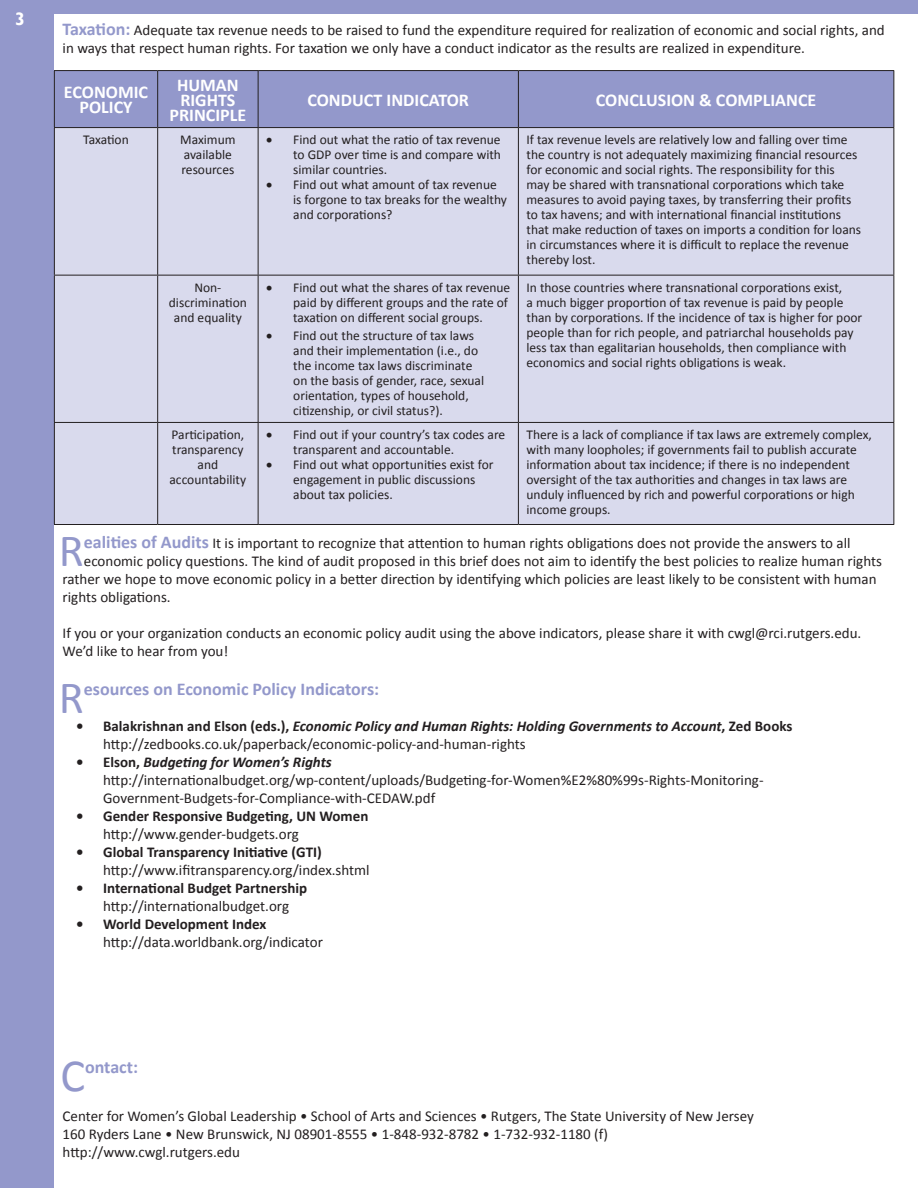
<style>
.page{position:relative;width:918px;height:1188px;background:#fff}
.page>*{position:absolute;margin:0;border:0;box-sizing:border-box;transform-origin:0 0}
.t1{font:46.35px "Calibri";color:#9398cb}
.t2{font:700 18px/15px "Calibri";color:#fff;text-align:center}
.t3{font:700 18px "Calibri";color:#9398cb}
.t4{font:700 18px "Gill Sans";color:#fff}
.t5{font:15px/18px "Calibri";color:#231f20}
.t6{font:700 15px/18px "Calibri";color:#231f20}
.Default{font:13.5px/15px "Calibri";color:#231f20}
.List_Paragraph{font:13.5px/15px "Calibri";color:#231f20}
.s1{font-weight:700;font-size:18px;color:#9398cb}
.s2{font-weight:700}
.s3{font-weight:700;font-style:italic}
.s4{font-weight:400}
</style>
<div class="page">
<div style="left:49px;top:117px;width:845px;height:407px;background:#d9daed"></div>
<div style="left:0;top:0;width:54px;height:1188px;background:#9398cb"></div>
<div style="left:54px;top:0;width:864px;height:14px;background:#9398cb"></div>
<div style="left:55px;top:71px;width:838px;height:56px;background:#9398cb"></div>
<hr style="left:54px;top:70px;width:104px;height:1px;background:#231f20">
<hr style="left:158px;top:70px;width:100px;height:1px;background:#231f20">
<hr style="left:258px;top:70px;width:260px;height:1px;background:#231f20">
<hr style="left:518px;top:70px;width:376px;height:1px;background:#231f20">
<hr style="left:54px;top:127px;width:104px;height:1px;background:#231f20">
<hr style="left:158px;top:127px;width:100px;height:1px;background:#231f20">
<hr style="left:258px;top:127px;width:260px;height:1px;background:#231f20">
<hr style="left:518px;top:127px;width:376px;height:1px;background:#231f20">
<hr style="left:54px;top:275px;width:104px;height:1px;background:#231f20">
<hr style="left:158px;top:275px;width:100px;height:1px;background:#231f20">
<hr style="left:258px;top:275px;width:260px;height:1px;background:#231f20">
<hr style="left:518px;top:275px;width:376px;height:1px;background:#231f20">
<hr style="left:54px;top:422px;width:104px;height:1px;background:#231f20">
<hr style="left:158px;top:422px;width:100px;height:1px;background:#231f20">
<hr style="left:258px;top:422px;width:260px;height:1px;background:#231f20">
<hr style="left:518px;top:422px;width:376px;height:1px;background:#231f20">
<hr style="left:54px;top:524px;width:104px;height:1px;background:#231f20">
<hr style="left:158px;top:524px;width:100px;height:1px;background:#231f20">
<hr style="left:258px;top:524px;width:260px;height:1px;background:#231f20">
<hr style="left:518px;top:524px;width:376px;height:1px;background:#231f20">
<hr style="left:54px;top:71px;width:1px;height:56px;background:#231f20">
<hr style="left:54px;top:128px;width:1px;height:147px;background:#231f20">
<hr style="left:54px;top:276px;width:1px;height:146px;background:#231f20">
<hr style="left:54px;top:423px;width:1px;height:101px;background:#231f20">
<hr style="left:157px;top:71px;width:1px;height:56px;background:#231f20">
<hr style="left:258px;top:71px;width:1px;height:56px;background:#231f20">
<hr style="left:518px;top:71px;width:1px;height:56px;background:#231f20">
<hr style="left:893px;top:71px;width:1px;height:56px;background:#231f20">
<hr style="left:157px;top:128px;width:1px;height:147px;background:#231f20">
<hr style="left:258px;top:128px;width:1px;height:147px;background:#231f20">
<hr style="left:518px;top:128px;width:1px;height:147px;background:#231f20">
<hr style="left:893px;top:128px;width:1px;height:147px;background:#231f20">
<hr style="left:157px;top:276px;width:1px;height:146px;background:#231f20">
<hr style="left:258px;top:276px;width:1px;height:146px;background:#231f20">
<hr style="left:518px;top:276px;width:1px;height:146px;background:#231f20">
<hr style="left:893px;top:276px;width:1px;height:146px;background:#231f20">
<hr style="left:157px;top:423px;width:1px;height:101px;background:#231f20">
<hr style="left:258px;top:423px;width:1px;height:101px;background:#231f20">
<hr style="left:518px;top:423px;width:1px;height:101px;background:#231f20">
<hr style="left:893px;top:423px;width:1px;height:101px;background:#231f20">
<p class="t4" style="left:15px;top:8px;width:11px">3</p>
<p class="t5" style="left:63px;top:21px;width:824px"><span class="s1">Taxation:</span> Adequate tax revenue needs to be raised to fund the expenditure required for realization of economic and social rights, and in ways that respect human rights. For taxation we only have a conduct indicator as the results are realized in expenditure.</p>
<p class="t2" style="left:64px;top:85px;width:86px">ECONOMIC<br>POLICY</p>
<p class="t2" style="left:170px;top:77px;width:78px">HUMAN<br>RIGHTS<br>PRINCIPLE</p>
<p class="t2" style="left:307px;top:92px;width:163px">CONDUCT INDICATOR</p>
<p class="t2" style="left:596px;top:92px;width:222px">CONCLUSION &amp; COMPLIANCE</p>
<p class="Default" style="left:83px;top:133px;width:47px">Taxation</p>
<p class="Default" style="left:180px;top:133px;width:57px">Maximum available resources</p>
<p class="List_Paragraph" style="left:293px;top:133px;width:209px;text-align:justify;text-indent:-27px">• Find out what the ratio of tax revenue to GDP over time is and compare with similar countries.</p>
<p class="List_Paragraph" style="left:293px;top:178px;width:215px;text-indent:-27px">• Find out what amount of tax revenue is forgone to tax breaks for the wealthy and corporations?</p>
<p class="Default" style="left:169px;top:280px;width:80px;text-align:center">Non&shy;discrimination and equality</p>
<p class="Default" style="left:293px;top:280px;width:219px;text-indent:-27px">• Find out what the shares of tax revenue paid by different groups and the rate of taxation on different social groups.</p>
<p class="Default" style="left:293px;top:328px;width:192px;text-indent:-27px">• Find out the structure of tax laws and their implementation (i.e., do the income tax laws discriminate on the basis of gender, race, sexual orientation, types of household, citizenship, or civil status?).</p>
<p class="Default" style="left:170px;top:427px;width:78px;text-align:center">Participation, transparency and accountability</p>
<p class="List_Paragraph" style="left:293px;top:427px;width:214px;text-indent:-27px">• Find out if your country’s tax codes are transparent and accountable.</p>
<p class="List_Paragraph" style="left:293px;top:457px;width:202px;text-indent:-27px">• Find out what opportunities exist for engagement in public discussions about tax policies.</p>
<p class="Default" style="left:526px;top:133px;width:336px">If tax revenue levels are relatively low and falling over time the country is not adequately maximizing financial resources for economic and social rights. The responsibility for this may be shared with transnational corporations which take measures to avoid paying taxes, by transferring their profits to tax havens; and with international financial institutions that make reduction of taxes on imports a condition for loans in circumstances where it is difficult to replace the revenue thereby lost.</p>
<p class="Default" style="left:526px;top:280px;width:337px">In those countries where transnational corporations exist,<br>a much bigger proportion of tax revenue is paid by people than by corporations. If the incidence of tax is higher for poor people than for rich people, and patriarchal households pay less tax than egalitarian households, then compliance with economics and social rights obligations is weak.</p>
<p class="Default" style="left:526px;top:427px;width:347px">There is a lack of compliance if tax laws are extremely complex, with many loopholes; if governments fail to publish accurate information about tax incidence; if there is no independent oversight of the tax authorities and changes in tax laws are unduly influenced by rich and powerful corporations or high income groups.</p>
<p class="t1" style="left:59px;top:521px;width:27px">R</p>
<p class="t5" style="left:84px;top:534px;width:768px"><span class="s1">ealities of Audits</span> It is important to recognize that attention to human rights obligations does not provide the answers to all</p>
<p class="t5" style="left:84px;top:552px;width:800px">economic policy questions. The kind of audit proposed in this brief does not aim to identify the best policies to realize human rights</p>
<p class="t5" style="left:63px;top:570px;width:816px">rather we hope to move economic policy in a better direction by identifying which policies are least likely to be consistent with human</p>
<p class="t5" style="left:63px;top:588px;width:110px">rights obligations.</p>
<p class="t5" style="left:63px;top:624px;width:800px">If you or your organization conducts an economic policy audit using the above indicators, please share it with cwgl@rci.rutgers.edu.<br>We’d like to hear from you!</p>
<p class="t1" style="left:59px;top:669px;width:27px">R</p>
<p class="t3" style="left:84px;top:678px;width:297px">esources on Economic Policy Indicators:</p>
<p class="t5" style="left:103px;top:717px;width:691px;text-indent:-27px"><span class="s2">• Balakrishnan and Elson (eds.),</span> <span class="s3">Economic Policy and Human Rights: Holding Governments to Account</span><span class="s2">, Zed Books </span>http://zedbooks.co.uk/paperback/economic-policy-and-human-rights</p>
<p class="t5" style="left:103px;top:753px;width:662px;text-indent:-27px"><span class="s2">• Elson,</span> <span class="s3">Budgeting for Women’s Rights </span>http://internationalbudget.org/wp-content/uploads/Budgeting-for-Women%E2%80%99s-Rights-Monitoring-<br>Government-Budgets-for-Compliance-with-CEDAW.pdf</p>
<p class="t6" style="left:103px;top:807px;width:267px;text-indent:-27px">• Gender Responsive Budgeting, UN Women <span class="s4">http://www.gender-budgets.org</span></p>
<p class="t5" style="left:103px;top:843px;width:268px;text-indent:-27px"><span class="s2">• Global Transparency Initiative (GTI) </span>http://www.ifitransparency.org/index.shtml</p>
<p class="t6" style="left:76px;top:879px;width:233px;text-align:center">• International Budget Partnership <span class="s4">http://internationalbudget.org</span></p>
<p class="t5" style="left:103px;top:915px;width:221px;text-indent:-27px"><span class="s2">• World Development Index </span>http://data.worldbank.org/indicator</p>
<p class="t1" style="left:60px;top:1046px;width:26px">C</p>
<p class="t3" style="left:85px;top:1056px;width:54px">ontact:</p>
<p class="t5" style="left:63px;top:1107px;width:693px">Center for Women’s Global Leadership • School of Arts and Sciences • Rutgers, The State University of New Jersey</p>
<p class="t5" style="left:63px;top:1125px;width:547px">160 Ryders Lane • New Brunswick, NJ 08901-8555 • 1-848-932-8782 • 1-732-932-1180 (f)</p>
<p class="t5" style="left:63px;top:1143px;width:179px">http://www.cwgl.rutgers.edu</p>
</div>
